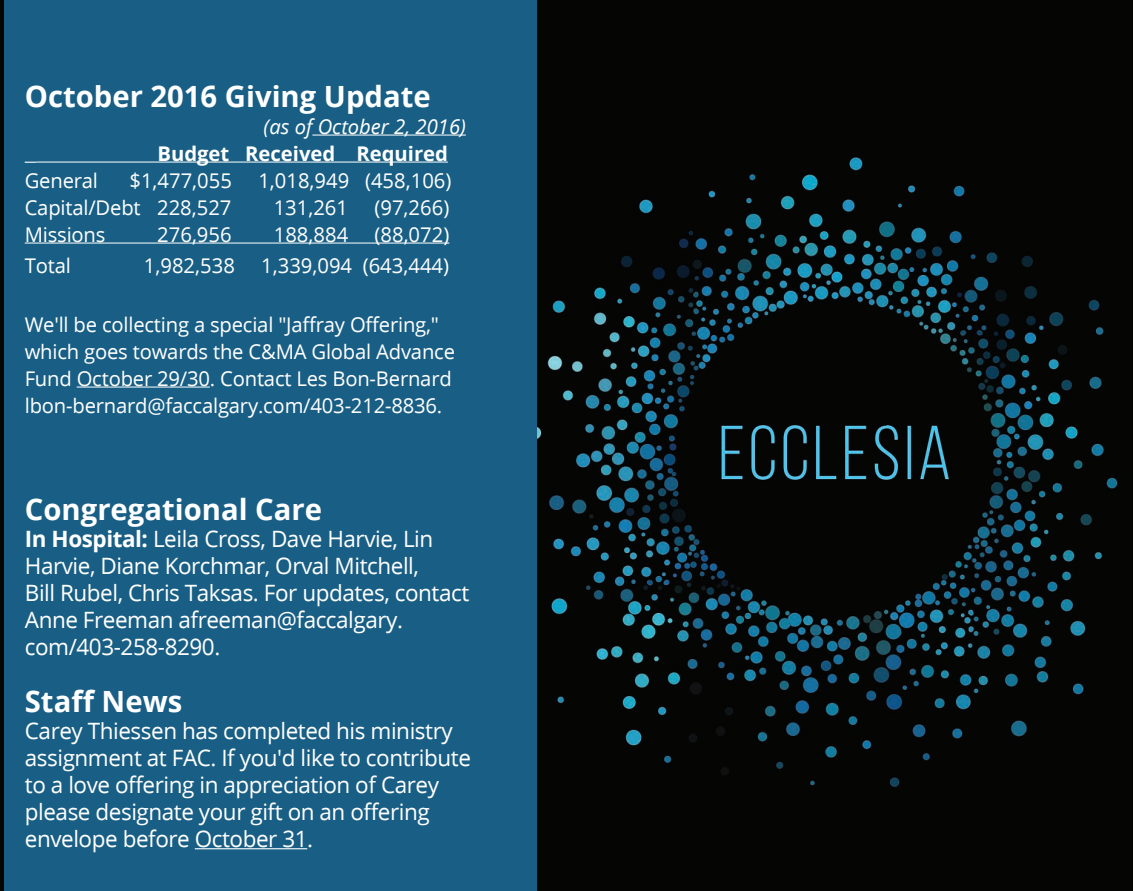
<style>
.page{position:relative;width:1134px;height:891px;background:#fff}
.page>*{position:absolute;margin:0;border:0;box-sizing:border-box;transform-origin:0 0}
.t1{font:700 29.25px "Open Sans";color:#fff}
.t2{font:22.5px/27px "Open Sans";letter-spacing:-.02em;color:#fff}
.t3{font:20.25px/27px "Open Sans";letter-spacing:-.01em;color:#fff}
.t4{font:700 20.25px "Open Sans";color:#fff}
.t5{font:italic 20.25px "Open Sans";color:#fff}
.s1{font-weight:700}
</style>
<div class="page">
<div style="left:0;top:0;width:538px;height:891px;background:#195f85"></div>
<img style="left:538px;top:0;width:595px;height:891px">
<hr style="left:195px;top:848px;width:112px;height:1px;background:#fff">
<hr style="left:312px;top:135px;width:154px;height:1px;background:#fff">
<hr style="left:36px;top:162px;width:412px;height:1px;background:#fff">
<hr style="left:25px;top:243px;width:424px;height:1px;background:#fff">
<hr style="left:77px;top:387px;width:133px;height:1px;background:#fff">
<hr style="left:0;top:0;width:3px;height:891px;background:#050504">
<p class="t1" style="left:25px;top:84px;width:408px">October 2016 Giving Update</p>
<p class="t5" style="left:264px;top:118px;width:204px">(as of October 2, 2016)</p>
<p class="t4" style="left:157px;top:145px;width:292px">Budget Received Required</p>
<p class="t3" style="left:25px;top:169px;width:75px">General</p>
<p class="t3" style="left:129px;top:169px;width:104px">$1,477,055</p>
<p class="t3" style="left:258px;top:169px;width:195px">1,018,949 (458,106)</p>
<p class="t3" style="left:25px;top:196px;width:208px">Capital/Debt 228,527</p>
<p class="t3" style="left:274px;top:196px;width:76px">131,261</p>
<p class="t3" style="left:374px;top:196px;width:76px">(97,266)</p>
<p class="t3" style="left:25px;top:223px;width:82px">Missions</p>
<p class="t3" style="left:157px;top:223px;width:76px">276,956</p>
<p class="t3" style="left:274px;top:223px;width:76px">188,884</p>
<p class="t3" style="left:375px;top:223px;width:76px">(88,072)</p>
<p class="t3" style="left:25px;top:254px;width:48px">Total</p>
<p class="t3" style="left:144px;top:254px;width:92px">1,982,538</p>
<p class="t3" style="left:261px;top:254px;width:189px">1,339,094 (643,444)</p>
<p class="t3" style="left:25px;top:313px;width:432px">We'll be collecting a special "Jaffray Offering," which goes towards the C&amp;MA Global Advance Fund October 29/30. Contact Les Bon-Bernard lbon-bernard@faccalgary.com/403-212-8836.</p>
<p class="t1" style="left:25px;top:497px;width:299px">Congregational Care</p>
<p class="t2" style="left:25px;top:527px;width:410px"><span class="s1">In Hospital:</span> Leila Cross, Dave Harvie, Lin<br>Harvie, Diane Korchmar, Orval Mitchell,</p>
<p class="t2" style="left:25px;top:581px;width:446px">Bill Rubel, Chris Taksas. For updates, contact<br>Anne Freeman afreeman@faccalgary. com/403-258-8290.</p>
<p class="t1" style="left:25px;top:690px;width:159px">Staff News</p>
<p class="t2" style="left:25px;top:720px;width:448px">Carey Thiessen has completed his ministry assignment at FAC. If you'd like to contribute to a love offering in appreciation of Carey please designate your gift on an offering envelope before October 31.</p>
</div>
